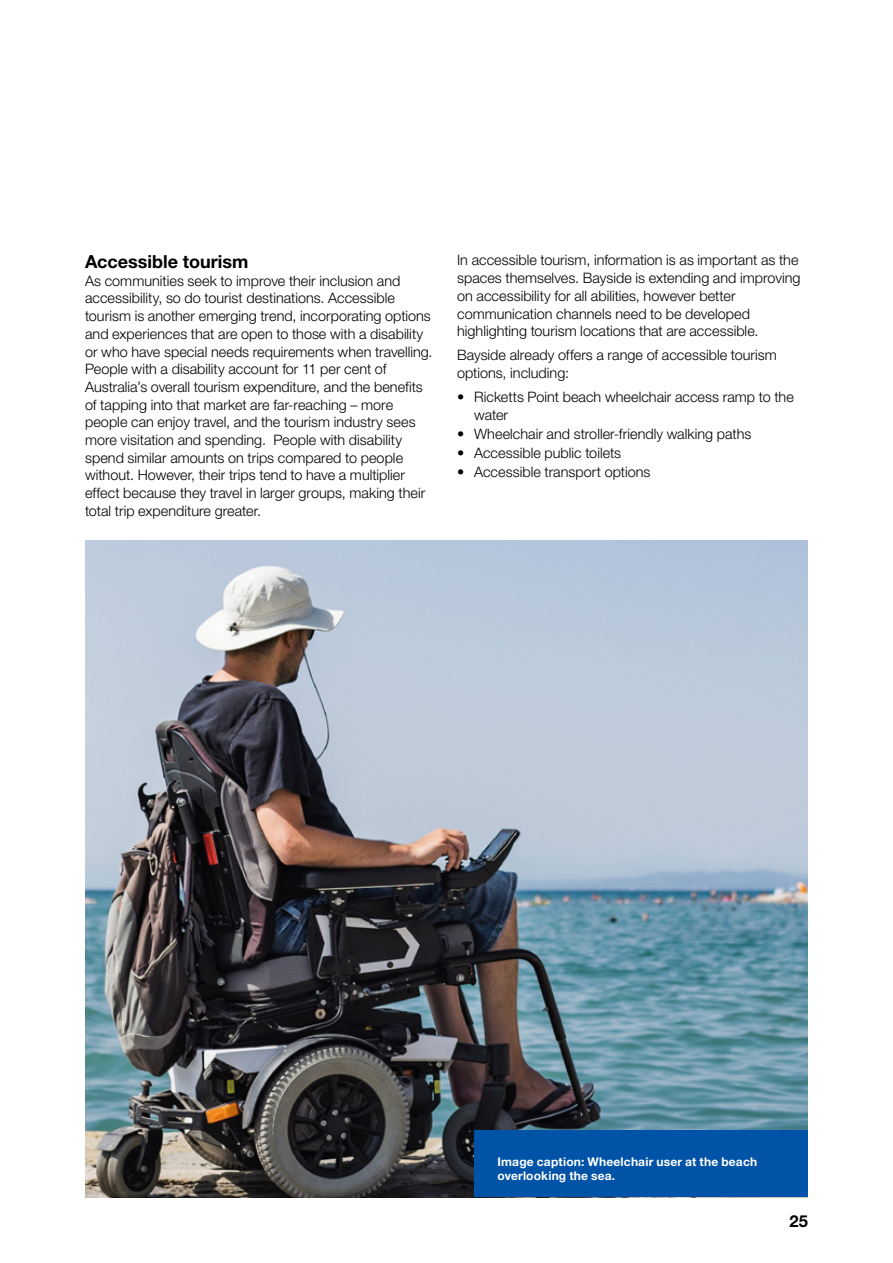
<style>
.page{position:relative;width:893px;height:1263px;background:#fff}
.page>*{position:absolute;margin:0;border:0;box-sizing:border-box;transform-origin:0 0}
._3__Subheading{font:700 18px "Helvetica Neue LT Std";color:#000}
.t1{font:700 16.5px "Helvetica Neue LT Std";color:#000}
._4__Body_copy{font:300 14.4px/17.7px "Helvetica Neue LT Std";color:#000}
._5__Caption_-_white{font:700 12px/13.5px "Helvetica Neue LT Std";letter-spacing:.015em;color:#fff}
</style>
<div class="page">
<img style="left:85px;top:540px;width:723px;height:657px">
<div style="left:474px;top:1131px;width:334px;height:66px;background:#0053a6"></div>
<h4 class="_3__Subheading" style="left:85px;top:250px;width:165px">Accessible tourism</h4>
<p class="_4__Body_copy" style="left:85px;top:271px;width:349px">As communities seek to improve their inclusion and accessibility, so do tourist destinations. Accessible tourism is another emerging trend, incorporating options and experiences that are open to those with a disability or who have special needs requirements when travelling.<br>People with a disability account for 11 per cent of Australia’s overall tourism expenditure, and the benefits of tapping into that market are far-reaching – more people can enjoy travel, and the tourism industry sees more visitation and spending. People with disability spend similar amounts on trips compared to people without. However, their trips tend to have a multiplier effect because they travel in larger groups, making their total trip expenditure greater.</p>
<p class="_4__Body_copy" style="left:457px;top:251px;width:345px">In accessible tourism, information is as important as the spaces themselves. Bayside is extending and improving on accessibility for all abilities, however better communication channels need to be developed highlighting tourism locations that are accessible.</p>
<p class="_4__Body_copy" style="left:457px;top:346px;width:321px">Bayside already offers a range of accessible tourism options, including:</p>
<p class="_4__Body_copy" style="left:474px;top:388px;width:321px;text-indent:-17px">• Ricketts Point beach wheelchair access ramp to the water</p>
<p class="_4__Body_copy" style="left:457px;top:424px;width:296px">• Wheelchair and stroller-friendly walking paths</p>
<p class="_4__Body_copy" style="left:457px;top:443px;width:166px">• Accessible public toilets</p>
<p class="_4__Body_copy" style="left:457px;top:462px;width:195px">• Accessible transport options</p>
<p class="_5__Caption_-_white" style="left:497px;top:1155px;width:261px">Image caption: Wheelchair user at the beach overlooking the sea.</p>
<p class="t1" style="left:789px;top:1211px;width:20px">25</p>
</div>
